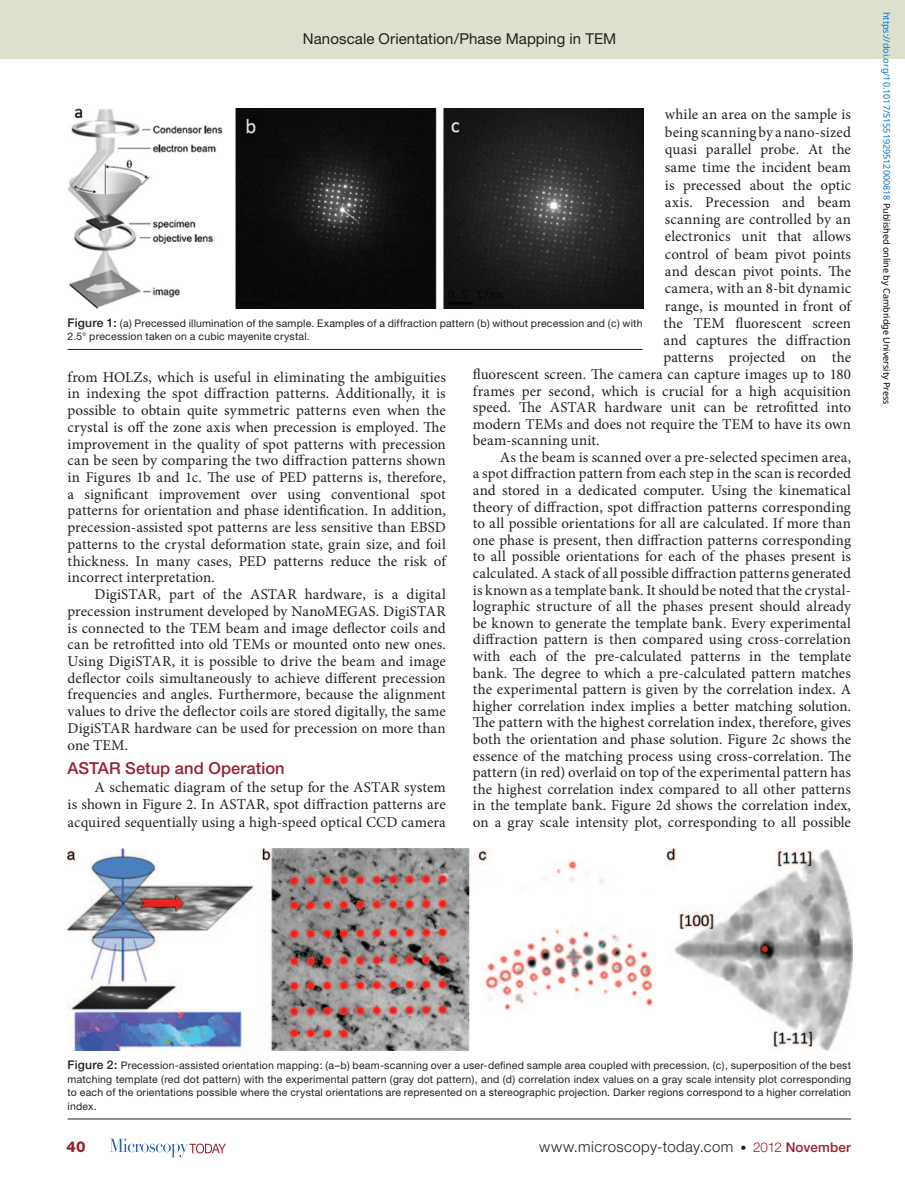
<style>
.page{position:relative;width:905px;height:1188px;background:#fff}
.page>*{position:absolute;margin:0;border:0;box-sizing:border-box;transform-origin:0 0}
.t1{font:500 16.5px "Helvetica Neue";letter-spacing:.005em;color:#98212a}
.t2{font:15px/16.6px "Minion Pro";letter-spacing:.005em;color:#231f20;text-align:justify}
.t3{font:15px "Helvetica Neue";letter-spacing:.005em;color:#231f20}
.t4{font:300 15px "Helvetica Neue";letter-spacing:.03em;color:#231f20}
.t5{font:800 15px "Helvetica Neue";color:#98212a}
.t6{font:10.5px/13.5px "Helvetica Neue";letter-spacing:.02em;color:#231f20}
.t7{font:9px "Noto Sans";color:#0172cf}
.s1{font-weight:500;font-size:12px}
.s2{color:#000}
.s3{font-size:12px}
.s4{font-size:13.5px;color:#98212a}
.s5{font-weight:500;font-size:13.5px;color:#98212a}
</style>
<div class="page">
<svg style="left:110px;top:1139px;width:116px;height:18px"></svg>
<div style="left:0;top:0;width:904px;height:58px;background:#dfe1d0"></div>
<hr style="left:68px;top:349px;width:574px;height:1px;background:#231f20">
<img style="left:68px;top:848px;width:784px;height:203px">
<hr style="left:68px;top:1119px;width:783px;height:1px;background:#231f20">
<img style="left:68px;top:108px;width:576px;height:200px">
<p class="t3" style="left:303px;top:30px;width:315px">Nanoscale Orientation/Phase Mapping in TEM</p>
<p class="t2" style="left:665px;top:106px;width:188px">while an area on the sample is</p>
<p class="t2" style="left:665px;top:124px;width:187px">being scanning by a nano-sized</p>
<p class="t2" style="left:665px;top:141px;width:187px">quasi parallel probe. At the</p>
<p class="t2" style="left:665px;top:159px;width:187px">same time the incident beam</p>
<p class="t2" style="left:665px;top:177px;width:187px">is precessed about the optic</p>
<p class="t2" style="left:665px;top:194px;width:188px">axis. Precession and beam</p>
<p class="t2" style="left:665px;top:211px;width:187px">scanning are controlled by an</p>
<p class="t2" style="left:665px;top:228px;width:187px">electronics unit that allows</p>
<p class="t2" style="left:665px;top:246px;width:188px">control of beam pivot points</p>
<p class="t2" style="left:665px;top:263px;width:187px">and descan pivot points. The</p>
<p class="t2" style="left:665px;top:280px;width:187px">camera, with an 8-bit dynamic</p>
<p class="t2" style="left:665px;top:298px;width:187px">range, is mounted in front of</p>
<p class="t2" style="left:663px;top:315px;width:189px">the TEM fluorescent screen</p>
<p class="t2" style="left:663px;top:332px;width:189px">and captures the diffraction</p>
<p class="t2" style="left:663px;top:349px;width:189px">patterns projected on the</p>
<p class="t2" style="left:473px;top:366px;width:379px">fluorescent screen. The camera can capture images up to 180</p>
<p class="t2" style="left:473px;top:382px;width:379px">frames per second, which is crucial for a high acquisition</p>
<p class="t2" style="left:473px;top:399px;width:379px">speed. The ASTAR hardware unit can be retrofitted into</p>
<p class="t2" style="left:473px;top:416px;width:380px">modern TEMs and does not require the TEM to have its own</p>
<p class="t2" style="left:473px;top:432px;width:128px">beam-scanning unit.</p>
<p class="t2" style="left:500px;top:449px;width:353px">As the beam is scanned over a pre-selected specimen area,</p>
<p class="t2" style="left:473px;top:465px;width:380px">a spot diffraction pattern from each step in the scan is recorded</p>
<p class="t2" style="left:473px;top:482px;width:380px">and stored in a dedicated computer. Using the kinematical</p>
<p class="t2" style="left:473px;top:499px;width:379px">theory of diffraction, spot diffraction patterns corresponding</p>
<p class="t2" style="left:473px;top:515px;width:379px">to all possible orientations for all are calculated. If more than</p>
<p class="t2" style="left:473px;top:532px;width:380px">one phase is present, then diffraction patterns corresponding</p>
<p class="t2" style="left:473px;top:548px;width:380px">to all possible orientations for each of the phases present is</p>
<p class="t2" style="left:473px;top:565px;width:379px">calculated. A stack of all possible diffraction patterns generated</p>
<p class="t2" style="left:473px;top:582px;width:379px">is known as a template bank. It should be noted that the crystal-</p>
<p class="t2" style="left:473px;top:598px;width:379px">lographic structure of all the phases present should already</p>
<p class="t2" style="left:473px;top:615px;width:380px">be known to generate the template bank. Every experimental</p>
<p class="t2" style="left:473px;top:631px;width:379px">diffraction pattern is then compared using cross-correlation</p>
<p class="t2" style="left:473px;top:648px;width:380px">with each of the pre-calculated patterns in the template</p>
<p class="t2" style="left:473px;top:665px;width:379px">bank. The degree to which a pre-calculated pattern matches</p>
<p class="t2" style="left:473px;top:681px;width:379px">the experimental pattern is given by the correlation index. A</p>
<p class="t2" style="left:473px;top:698px;width:380px">higher correlation index implies a better matching solution.</p>
<p class="t2" style="left:473px;top:714px;width:380px">The pattern with the highest correlation index, therefore, gives</p>
<p class="t2" style="left:473px;top:731px;width:380px">both the orientation and phase solution. Figure 2c shows the</p>
<p class="t2" style="left:473px;top:747px;width:379px">essence of the matching process using cross-correlation. The</p>
<p class="t2" style="left:473px;top:764px;width:379px">pattern (in red) overlaid on top of the experimental pattern has</p>
<p class="t2" style="left:473px;top:781px;width:380px">the highest correlation index compared to all other patterns</p>
<p class="t2" style="left:473px;top:797px;width:379px">in the template bank. Figure 2d shows the correlation index,</p>
<p class="t2" style="left:473px;top:814px;width:379px">on a gray scale intensity plot, corresponding to all possible</p>
<p class="t6" style="left:68px;top:316px;width:576px"><span class="s1">Figure 1:</span> (a) Precessed illumination of the sample. Examples of a diffraction pattern (b) without precession and (c) with<br>2.5° precession taken on a cubic mayenite crystal.</p>
<p class="t2" style="left:68px;top:369px;width:380px">from HOLZs, which is useful in eliminating the ambiguities in indexing the spot diffraction patterns. Additionally, it is possible to obtain quite symmetric patterns even when the crystal is off the zone axis when precession is employed. The improvement in the quality of spot patterns with precession can be seen by comparing the two diffraction patterns shown in Figures 1b and 1c. The use of PED patterns is, therefore, a significant improvement over using conventional spot patterns for orientation and phase identification. In addition, precession-assisted spot patterns are less sensitive than EBSD patterns to the crystal deformation state, grain size, and foil thickness. In many cases, PED patterns reduce the risk of incorrect interpretation.</p>
<p class="t2" style="left:68px;top:586px;width:380px;text-indent:27px">DigiSTAR, part of the ASTAR hardware, is a digital precession instrument developed by NanoMEGAS. DigiSTAR is connected to the TEM beam and image deflector coils and can be retrofitted into old TEMs or mounted onto new ones.<br>Using DigiSTAR, it is possible to drive the beam and image deflector coils simultaneously to achieve different precession frequencies and angles. Furthermore, because the alignment values to drive the deflector coils are stored digitally, the same DigiSTAR hardware can be used for precession on more than one TEM.</p>
<p class="t1" style="left:68px;top:758px;width:218px">ASTAR Setup and Operation</p>
<p class="t2" style="left:68px;top:778px;width:380px;line-height:17.7px;text-indent:27px">A schematic diagram of the setup for the ASTAR system is shown in Figure 2. In ASTAR, spot diffraction patterns are acquired sequentially using a high-speed optical CCD camera</p>
<p class="t7" style="left:893px;top:12px;width:394px;rotate:90deg">https://doi.org/10.1017/S1551929512000818 <span class="s2">Published online by Cambridge University Press</span></p>
<p class="t6" style="left:68px;top:1058px;width:785px;text-align:justify"><span class="s1">Figure 2:</span> Precession-assisted orientation mapping: (a–b) beam-scanning over a user-defined sample area coupled with precession, (c), superposition of the best matching template (red dot pattern) with the experimental pattern (gray dot pattern), and (d) correlation index values on a gray scale intensity plot corresponding to each of the orientations possible where the crystal orientations are represented on a stereographic projection. Darker regions correspond to a higher correlation index.</p>
<p class="t5" style="left:66px;top:1138px;width:21px">40</p>
<p class="t4" style="left:539px;top:1138px;width:313px">www.microscopy-today.com <span class="s3">•</span> <span class="s4">2012</span> <span class="s5">November</span></p>
</div>
